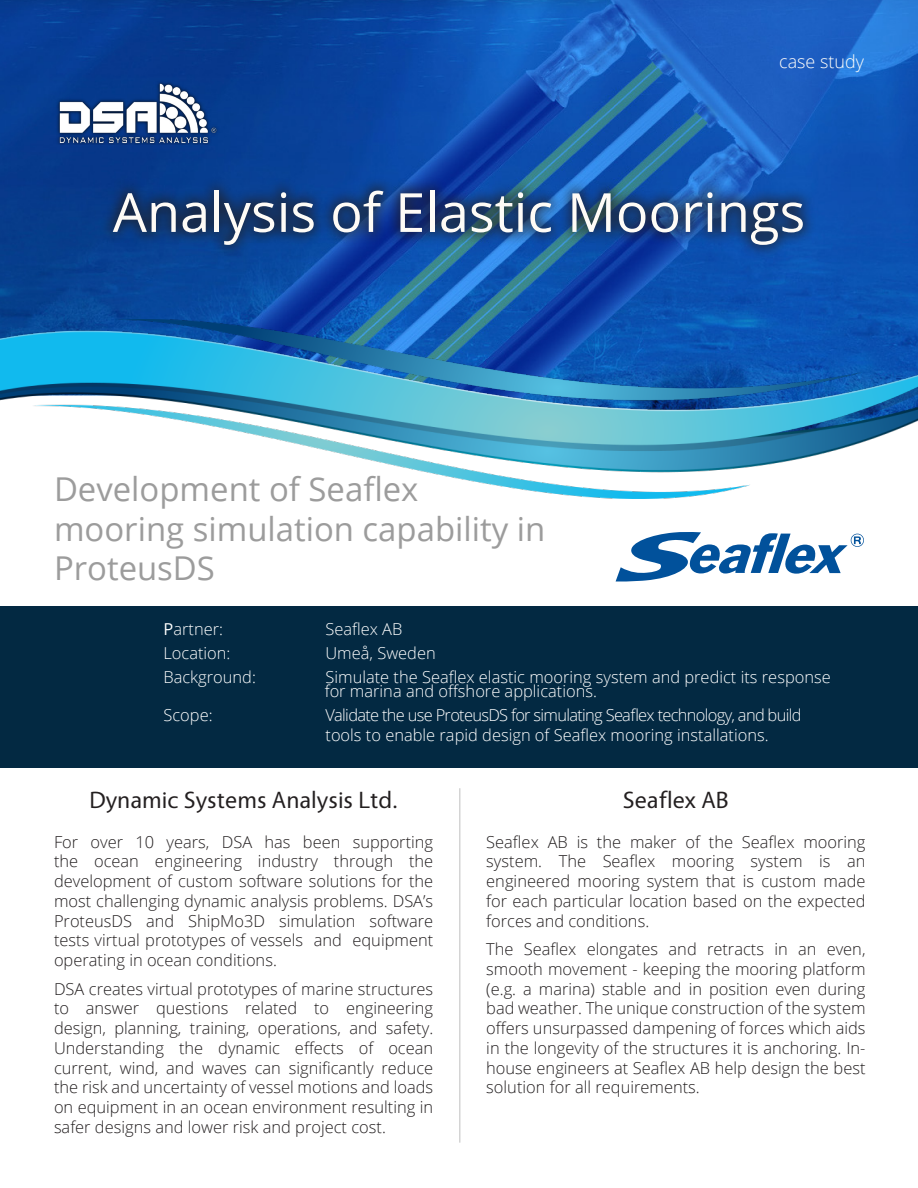
<style>
.page{position:relative;width:918px;height:1188px;background:#fff}
.page>*{position:absolute;margin:0;border:0;box-sizing:border-box;transform-origin:0 0}
.t1{font:54px "Open Sans";color:#fefbf6}
.t2{font:32.85px "Open Sans";color:#9c9c9c}
.t3{font:23.85px "Vegur";color:#231f20}
.t4{font:300 18px "Open Sans";color:#fffefa}
.t5{font:300 16.5px/19.8px "Open Sans";color:#231f20;text-align:justify}
.t6{font:300 16.5px/15px "Open Sans";color:#fff}
.t7{font:300 16.5px/19.8px "Open Sans";letter-spacing:-.04em;color:#fff}
.s1{font-weight:400}
</style>
<div class="page">
<img style="left:0;top:0;width:918px;height:319px">
<img style="left:54px;top:80px;width:167px;height:65px">
<div style="left:98px;top:176px;width:719px;height:84px;background:#231f20;opacity:.75"></div>
<svg style="left:616px;top:532px;width:248px;height:50px"></svg>
<hr style="left:459px;top:788px;width:1px;height:355px;background:#d4d4d4">
<div style="left:0;top:606px;width:918px;height:162px;background:#032942"></div>
<img style="left:0;top:319px;width:918px;height:180px">
<p class="t4" style="left:779px;top:49px;width:86px">case study</p>
<p class="t1" style="left:113px;top:175px;width:694px">Analysis of Elastic Moorings</p>
<p class="t2" style="left:54px;top:467px;width:366px">Development of Seaflex</p>
<p class="t2" style="left:54px;top:506px;width:493px">mooring simulation capability in</p>
<p class="t2" style="left:54px;top:546px;width:162px">ProteusDS</p>
<p class="t6" style="left:164px;top:621px;width:61px"><span class="s1">P</span>artner:</p>
<p class="t6" style="left:326px;top:621px;width:78px">Seaflex AB</p>
<p class="t6" style="left:163px;top:645px;width:69px">Location:</p>
<p class="t6" style="left:326px;top:645px;width:112px">Umeå, Sweden</p>
<p class="t6" style="left:163px;top:669px;width:94px">Background:</p>
<p class="t6" style="left:325px;top:669px;width:508px">Simulate the Seaflex elastic mooring system and predict its response for marina and offshore applications.</p>
<p class="t6" style="left:163px;top:707px;width:51px">Scope:</p>
<p class="t7" style="left:325px;top:705px;width:478px">Validate the use ProteusDS for simulating Seaflex technology, and build tools to enable rapid design of Seaflex mooring installations.</p>
<p class="t3" style="left:89px;top:788px;width:310px">Dynamic Systems Analysis Ltd.</p>
<p class="t5" style="left:54px;top:831px;width:381px">For over 10 years, DSA has been supporting the ocean engineering industry through the development of custom software solutions for the most challenging dynamic analysis problems. DSA’s ProteusDS and ShipMo3D simulation software tests virtual prototypes of vessels and equipment operating in ocean conditions.</p>
<p class="t5" style="left:54px;top:978px;width:381px">DSA creates virtual prototypes of marine structures to answer questions related to engineering design, planning, training, operations, and safety.<br>Understanding the dynamic effects of ocean current, wind, and waves can significantly reduce the risk and uncertainty of vessel motions and loads on equipment in an ocean environment resulting in safer designs and lower risk and project cost.</p>
<p class="t3" style="left:623px;top:788px;width:108px">Seaflex AB</p>
<p class="t5" style="left:486px;top:831px;width:381px">Seaflex AB is the maker of the Seaflex mooring system. The Seaflex mooring system is an engineered mooring system that is custom made for each particular location based on the expected forces and conditions.</p>
<p class="t5" style="left:486px;top:939px;width:381px">The Seaflex elongates and retracts in an even, smooth movement - keeping the mooring platform (e.g. a marina) stable and in position even during bad weather. The unique construction of the system offers unsurpassed dampening of forces which aids in the longevity of the structures it is anchoring. In&shy;house engineers at Seaflex AB help design the best solution for all requirements.</p>
</div>
